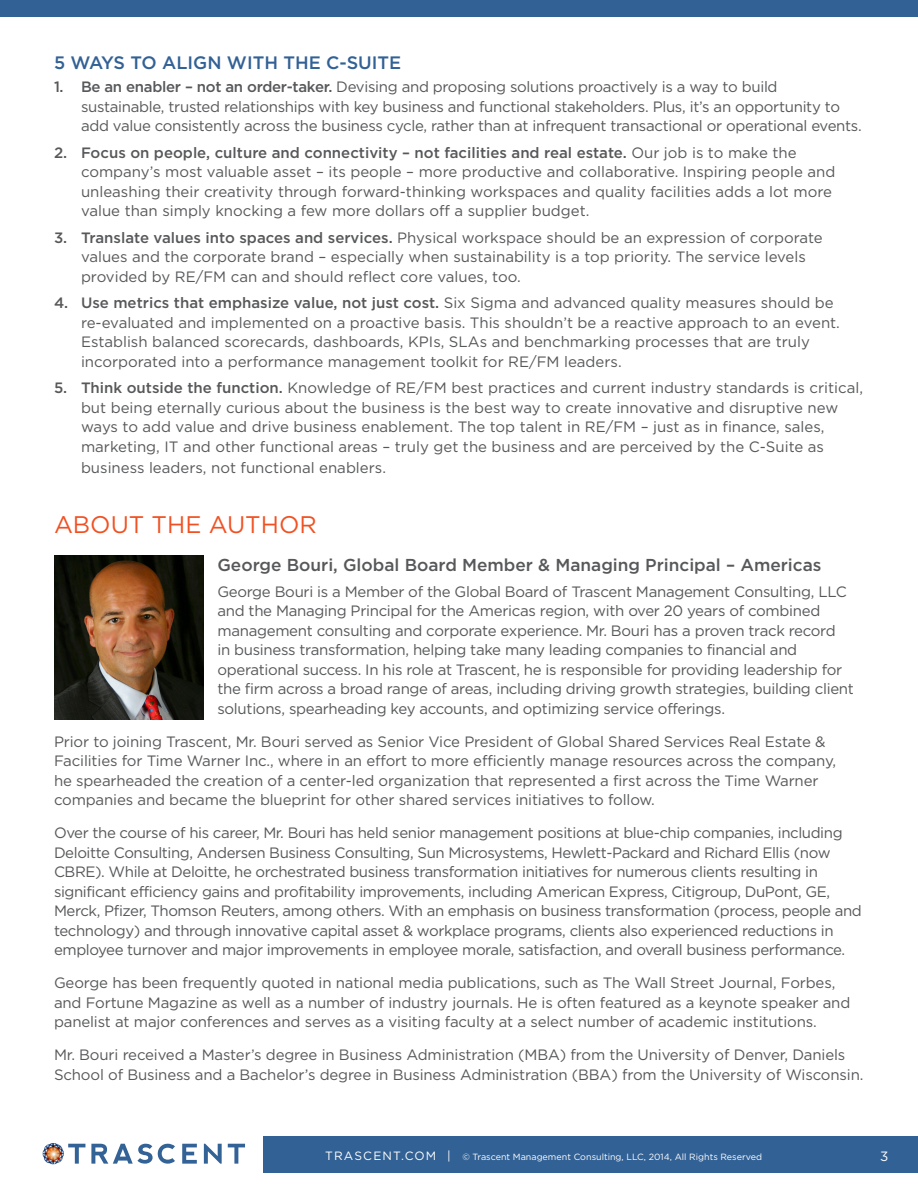
<style>
.page{position:relative;width:918px;height:1188px;background:#fff}
.page>*{position:absolute;margin:0;border:0;box-sizing:border-box;transform-origin:0 0}
.Title_Header{font:24px "Gotham";color:#f15122}
.t1{font:500 18px "Gotham";color:#326195}
.body{font:500 17.25px "Gotham";color:#57585a}
.body-2{font:15px/19.5px "Gotham";letter-spacing:-.02em;color:#57585a}
.body-3{font:15px/19.5px "Gotham";color:#57585a}
.body-4{font:13.5px "Gotham";color:#fff}
.body-5{font:9px "Gotham";color:#fff}
.s1{font-weight:500}
.s2{font-size:12px}
</style>
<div class="page">
<div style="left:264px;top:1136px;width:654px;height:37px;background:#326195"></div>
<svg style="left:91px;top:1144px;width:84px;height:20px"></svg>
<svg style="left:182px;top:1144px;width:15px;height:20px"></svg>
<svg style="left:204px;top:1144px;width:18px;height:20px"></svg>
<svg style="left:228px;top:1144px;width:17px;height:20px"></svg>
<svg style="left:42px;top:1143px;width:43px;height:22px"></svg>
<div style="left:0;top:0;width:918px;height:16px;background:#326195"></div>
<img style="left:54px;top:555px;width:150px;height:165px">
<p class="t1" style="left:54px;top:52px;width:349px">5 WAYS TO ALIGN WITH THE C-SUITE</p>
<p class="body-2" style="left:81px;top:77px;width:782px;text-indent:-27px"><span class="s1">1. Be an enabler – not an order-taker.</span> Devising and proposing solutions proactively is a way to build sustainable, trusted relationships with key business and functional stakeholders. Plus, it’s an opportunity to add value consistently across the business cycle, rather than at infrequent transactional or operational events.</p>
<p class="body-3" style="left:81px;top:142px;width:756px;text-indent:-27px"><span class="s1">2. Focus on people, culture and connectivity – not facilities and real estate.</span> Our job is to make the company’s most valuable asset – its people – more productive and collaborative. Inspiring people and unleashing their creativity through forward-thinking workspaces and quality facilities adds a lot more value than simply knocking a few more dollars off a supplier budget.</p>
<p class="body-3" style="left:81px;top:227px;width:743px;text-indent:-27px"><span class="s1">3. Translate values into spaces and services.</span> Physical workspace should be an expression of corporate values and the corporate brand – especially when sustainability is a top priority. The service levels provided by RE/FM can and should reflect core values, too.</p>
<p class="body-3" style="left:81px;top:293px;width:760px;text-indent:-27px"><span class="s1">4. Use metrics that emphasize value, not just cost.</span> Six Sigma and advanced quality measures should be re-evaluated and implemented on a proactive basis. This shouldn’t be a reactive approach to an event.<br>Establish balanced scorecards, dashboards, KPIs, SLAs and benchmarking processes that are truly incorporated into a performance management toolkit for RE/FM leaders.</p>
<p class="body-3" style="left:81px;top:378px;width:784px;text-indent:-27px"><span class="s1">5. Think outside the function.</span> Knowledge of RE/FM best practices and current industry standards is critical, but being eternally curious about the business is the best way to create innovative and disruptive new ways to add value and drive business enablement. The top talent in RE/FM – just as in finance, sales, marketing, IT and other functional areas – truly get the business and are perceived by the C-Suite as</p>
<p class="body-3" style="left:81px;top:458px;width:307px">business leaders, not functional enablers.</p>
<p class="Title_Header" style="left:54px;top:511px;width:264px">ABOUT THE AUTHOR</p>
<p class="body" style="left:217px;top:555px;width:606px">George Bouri, Global Board Member &amp; Managing Principal – Americas</p>
<p class="body-2" style="left:217px;top:581px;width:638px">George Bouri is a Member of the Global Board of Trascent Management Consulting, LLC and the Managing Principal for the Americas region, with over 20 years of combined management consulting and corporate experience. Mr. Bouri has a proven track record<br>in business transformation, helping take many leading companies to financial and operational success. In his role at Trascent, he is responsible for providing leadership for the firm across a broad range of areas, including driving growth strategies, building client solutions, spearheading key accounts, and optimizing service offerings.</p>
<p class="body-2" style="left:54px;top:731px;width:784px">Prior to joining Trascent, Mr. Bouri served as Senior Vice President of Global Shared Services Real Estate &amp; Facilities for Time Warner Inc., where in an effort to more efficiently manage resources across the company, he spearheaded the creation of a center-led organization that represented a first across the Time Warner companies and became the blueprint for other shared services initiatives to follow.</p>
<p class="body-2" style="left:54px;top:823px;width:809px">Over the course of his career, Mr. Bouri has held senior management positions at blue-chip companies, including Deloitte Consulting, Andersen Business Consulting, Sun Microsystems, Hewlett-Packard and Richard Ellis (now CBRE). While at Deloitte, he orchestrated business transformation initiatives for numerous clients resulting in significant efficiency gains and profitability improvements, including American Express, Citigroup, DuPont, GE, Merck, Pfizer, Thomson Reuters, among others. With an emphasis on business transformation (process, people and technology) and through innovative capital asset &amp; workplace programs, clients also experienced reductions in employee turnover and major improvements in employee morale, satisfaction, and overall business performance.</p>
<p class="body-2" style="left:54px;top:973px;width:798px">George has been frequently quoted in national media publications, such as The Wall Street Journal, Forbes, and Fortune Magazine as well as a number of industry journals. He is often featured as a keynote speaker and panelist at major conferences and serves as a visiting faculty at a select number of academic institutions.</p>
<p class="body-2" style="left:54px;top:1045px;width:811px">Mr. Bouri received a Master’s degree in Business Administration (MBA) from the University of Denver, Daniels<br>School of Business and a Bachelor’s degree in Business Administration (BBA) from the University of Wisconsin.</p>
<p class="body-5" style="left:325px;top:1152px;width:438px"><span class="s2">TRASCENT.COM |</span> © Trascent Management Consulting, LLC, 2014, All Rights Reserved</p>
<p class="body-4" style="left:880px;top:1149px;width:10px">3</p>
</div>
